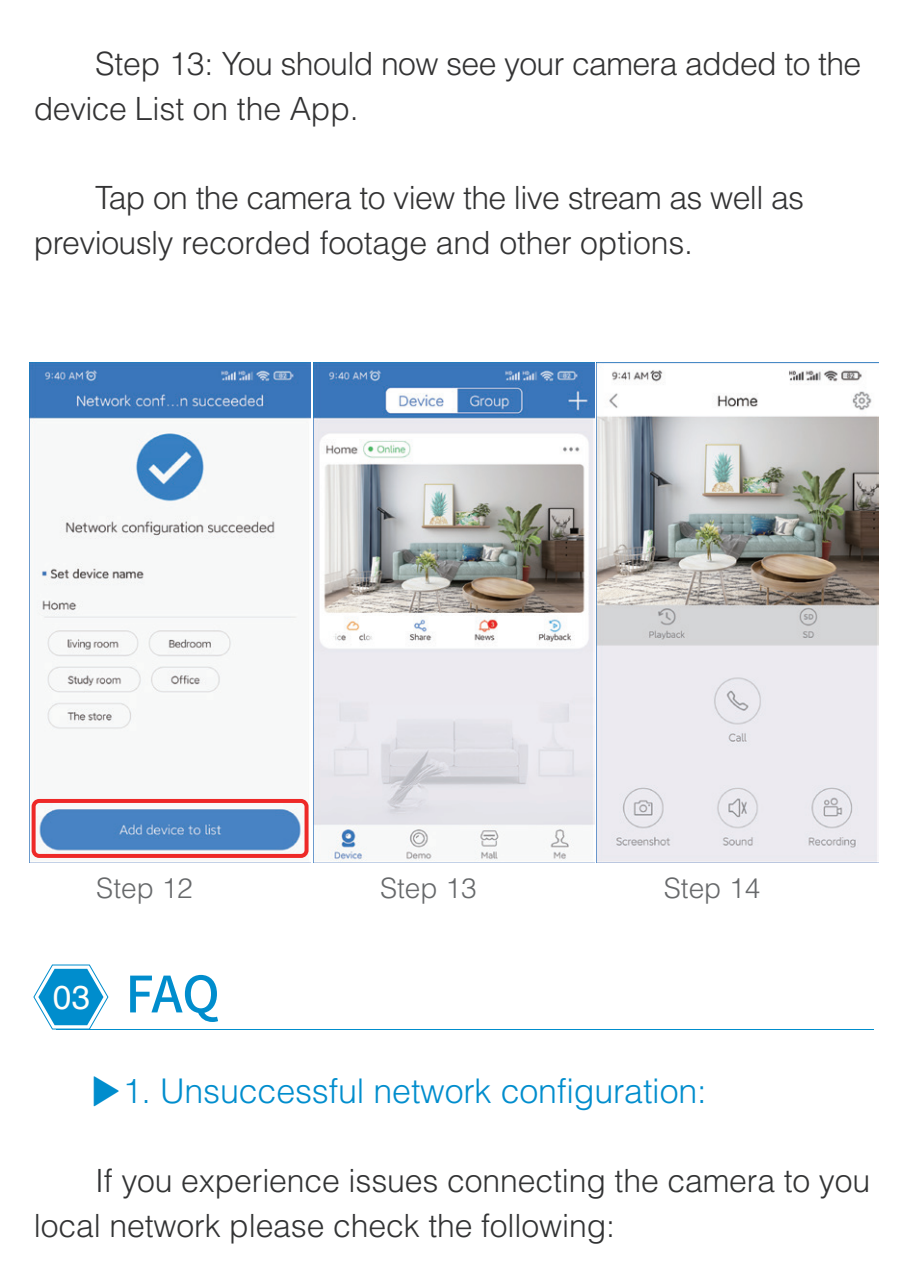
<style>
.page{position:relative;width:908px;height:1284px;background:#fff}
.page>*{position:absolute;margin:0;border:0;box-sizing:border-box;transform-origin:0 0}
.t1{font:500 50px "Source Han Sans CN";color:#008dcd}
.t2{font:300 34px "Helvetica";letter-spacing:-.005em;color:#008dcd}
.t3{font:300 32px/44.8px "Helvetica";letter-spacing:-.02em;color:#333334}
.t4{font:300 32px/44.8px "Helvetica";letter-spacing:-.005em;color:#323334}
.t5{font:300 28px "Helvetica";color:#67696b}
.s1{font-family:"Helvetica";font-weight:400;font-size:33.2px;color:#fffefa}
.s2{font-family:"Sazanami Mincho Regular";font-weight:400}
</style>
<div class="page">
<img style="left:29px;top:362px;width:282px;height:500px">
<img style="left:313px;top:362px;width:281px;height:500px">
<img style="left:596px;top:362px;width:281px;height:500px">
<svg style="left:33px;top:964px;width:76px;height:66px"></svg>
<hr style="left:56px;top:1028px;width:817px;height:1px;background:#008dcd">
<div style="left:32px;top:798px;width:276px;height:59px;border:4px solid #ee2928;border-radius:6px"></div>
<p class="t3" style="left:34px;top:41px;width:828px;text-indent:61px">Step 13: You should now see your camera added to the device List on the App.</p>
<p class="t3" style="left:34px;top:175px;width:771px;text-indent:61px">Tap on the camera to view the live stream as well as previously recorded footage and other options.</p>
<p class="t5" style="left:96px;top:870px;width:98px">Step 12</p>
<p class="t5" style="left:380px;top:870px;width:98px">Step 13</p>
<p class="t5" style="left:663px;top:870px;width:98px">Step 14</p>
<h1 class="t1" style="left:53px;top:965px;width:168px"><span class="s1">03</span> FAQ</h1>
<p class="t2" style="left:90px;top:1068px;width:618px"><span class="s2">▶</span>1. Unsuccessful network configuration:</p>
<p class="t4" style="left:34px;top:1156px;width:837px;text-indent:61px">If you experience issues connecting the camera to you local network please check the following:</p>
</div>
